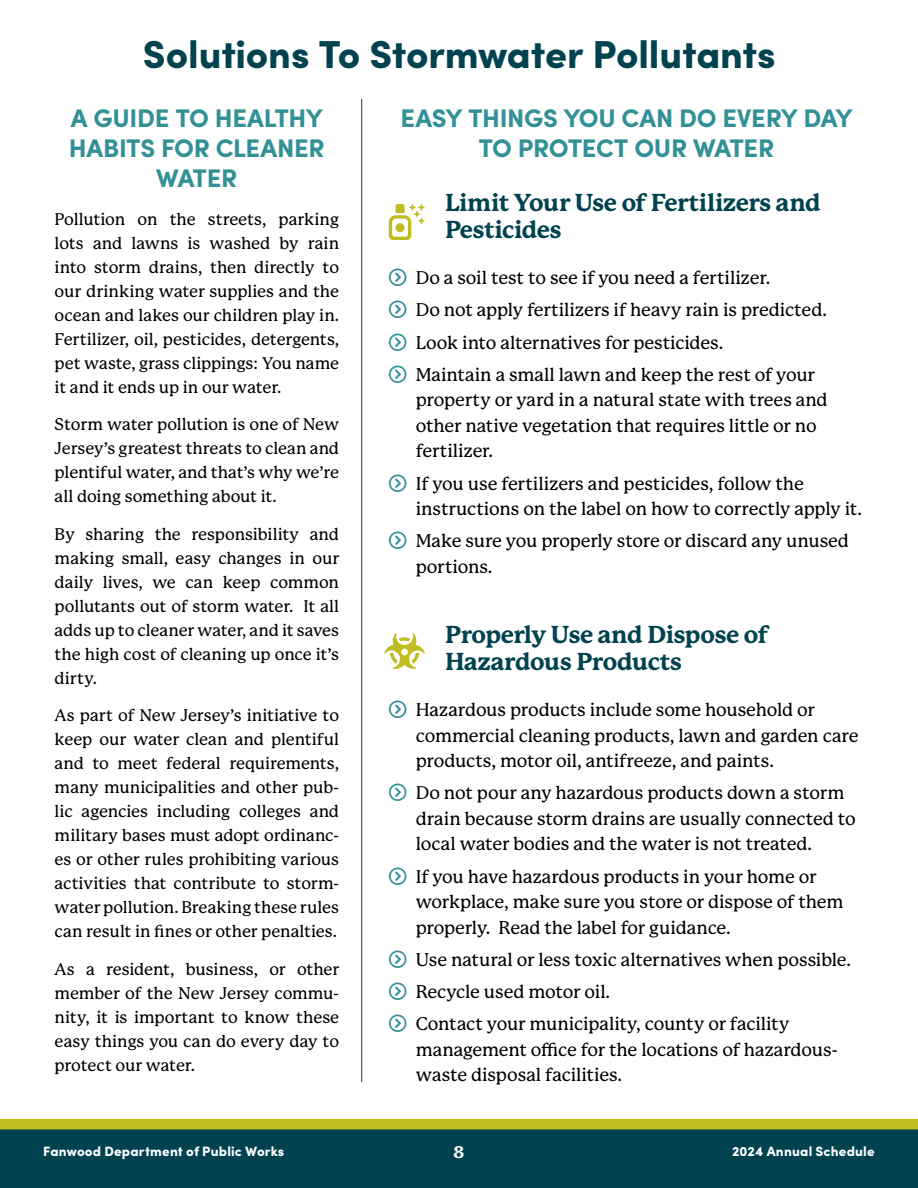
<style>
.page{position:relative;width:918px;height:1188px;background:#fff}
.page>*{position:absolute;margin:0;border:0;box-sizing:border-box;transform-origin:0 0}
.t1{font:900 39px "Sofia Pro";letter-spacing:-.005em;color:#00424f}
.t2{font:700 25.5px/30px "Sofia Pro";letter-spacing:-.01em;color:#329097;text-align:center}
.t3{font:800 24px/27px "P22 Mackinac Pro";letter-spacing:-.015em;color:#00424f}
.t4{font:500 18px/25.5px "P Mackinac Pro";letter-spacing:-.005em;color:#000}
.t5{font:500 16.5px/24px "P Mackinac Pro";color:#000;text-align:justify}
.t6{font:800 16.5px "P22 Mackinac Pro";color:#fff}
.t7{font:900 13.5px "Sofia Pro";letter-spacing:.015em;color:#fff}
</style>
<div class="page">
<svg style="left:0;top:1119px;width:918px;height:69px;background:#1d5448"></svg>
<hr style="left:361px;top:99px;width:1px;height:983px;background:#00424f">
<svg style="left:384px;top:633px;width:41px;height:36px"></svg>
<svg style="left:389px;top:204px;width:36px;height:36px"></svg>
<h1 class="t1" style="left:143px;top:24px;width:634px">Solutions To Stormwater Pollutants</h1>
<h2 class="t2" style="left:69px;top:102px;width:257px">A GUIDE TO HEALTHY<br>HABITS FOR CLEANER<br>WATER</h2>
<p class="t5" style="left:55px;top:207px;width:286px">Pollution on the streets, parking lots and lawns is washed by rain into storm drains, then directly to our drinking water supplies and the ocean and lakes our children play in.<br>Fertilizer, oil, pesticides, detergents, pet waste, grass clippings: You name it and it ends up in our water.</p>
<p class="t5" style="left:55px;top:413px;width:286px">Storm water pollution is one of New Jersey’s greatest threats to clean and plentiful water, and that’s why we’re all doing something about it.</p>
<p class="t5" style="left:55px;top:522px;width:286px">By sharing the responsibility and making small, easy changes in our daily lives, we can keep common pollutants out of storm water. It all adds up to cleaner water, and it saves the high cost of cleaning up once it’s dirty.</p>
<p class="t5" style="left:55px;top:704px;width:286px">As part of New Jersey’s initiative to keep our water clean and plentiful and to meet federal requirements, many municipalities and other pub&shy;lic agencies including colleges and military bases must adopt ordinanc&shy;es or other rules prohibiting various activities that contribute to storm&shy;water pollution. Breaking these rules can result in fines or other penalties.</p>
<p class="t5" style="left:55px;top:957px;width:286px">As a resident, business, or other member of the New Jersey commu&shy;nity, it is important to know these easy things you can do every day to protect our water.</p>
<h2 class="t2" style="left:401px;top:102px;width:453px">EASY THINGS YOU CAN DO EVERY DAY<br>TO PROTECT OUR WATER</h2>
<h3 class="t3" style="left:445px;top:190px;width:377px">Limit Your Use of Fertilizers and<br>Pesticides</h3>
<p class="t4" style="left:416px;top:262px;width:413px;line-height:32.2px">Do a soil test to see if you need a fertilizer.<br>Do not apply fertilizers if heavy rain is predicted.<br>Look into alternatives for pesticides.<br>Maintain a small lawn and keep the rest of your</p>
<p class="t4" style="left:416px;top:387px;width:413px">property or yard in a natural state with trees and other native vegetation that requires little or no fertilizer.</p>
<p class="t4" style="left:416px;top:471px;width:448px">If you use fertilizers and pesticides, follow the instructions on the label on how to correctly apply it.</p>
<p class="t4" style="left:416px;top:528px;width:435px">Make sure you properly store or discard any unused portions.</p>
<h3 class="t3" style="left:445px;top:622px;width:325px">Properly Use and Dispose of<br>Hazardous Products</h3>
<p class="t4" style="left:416px;top:697px;width:444px">Hazardous products include some household or commercial cleaning products, lawn and garden care products, motor oil, antifreeze, and paints.</p>
<p class="t4" style="left:416px;top:780px;width:442px">Do not pour any hazardous products down a storm drain because storm drains are usually connected to local water bodies and the water is not treated.</p>
<p class="t4" style="left:416px;top:864px;width:429px">If you have hazardous products in your home or workplace, make sure you store or dispose of them properly. Read the label for guidance.</p>
<p class="t4" style="left:416px;top:944px;width:437px;line-height:32.2px">Use natural or less toxic alternatives when possible.<br>Recycle used motor oil.<br>Contact your municipality, county or facility</p>
<p class="t4" style="left:416px;top:1037px;width:423px">management office for the locations of hazardous&shy;waste disposal facilities.</p>
<p class="t7" style="left:43px;top:1140px;width:243px">Fanwood Department of Public Works</p>
<p class="t6" style="left:453px;top:1143px;width:13px">8</p>
<p class="t7" style="left:732px;top:1140px;width:144px">2024 Annual Schedule</p>
</div>
